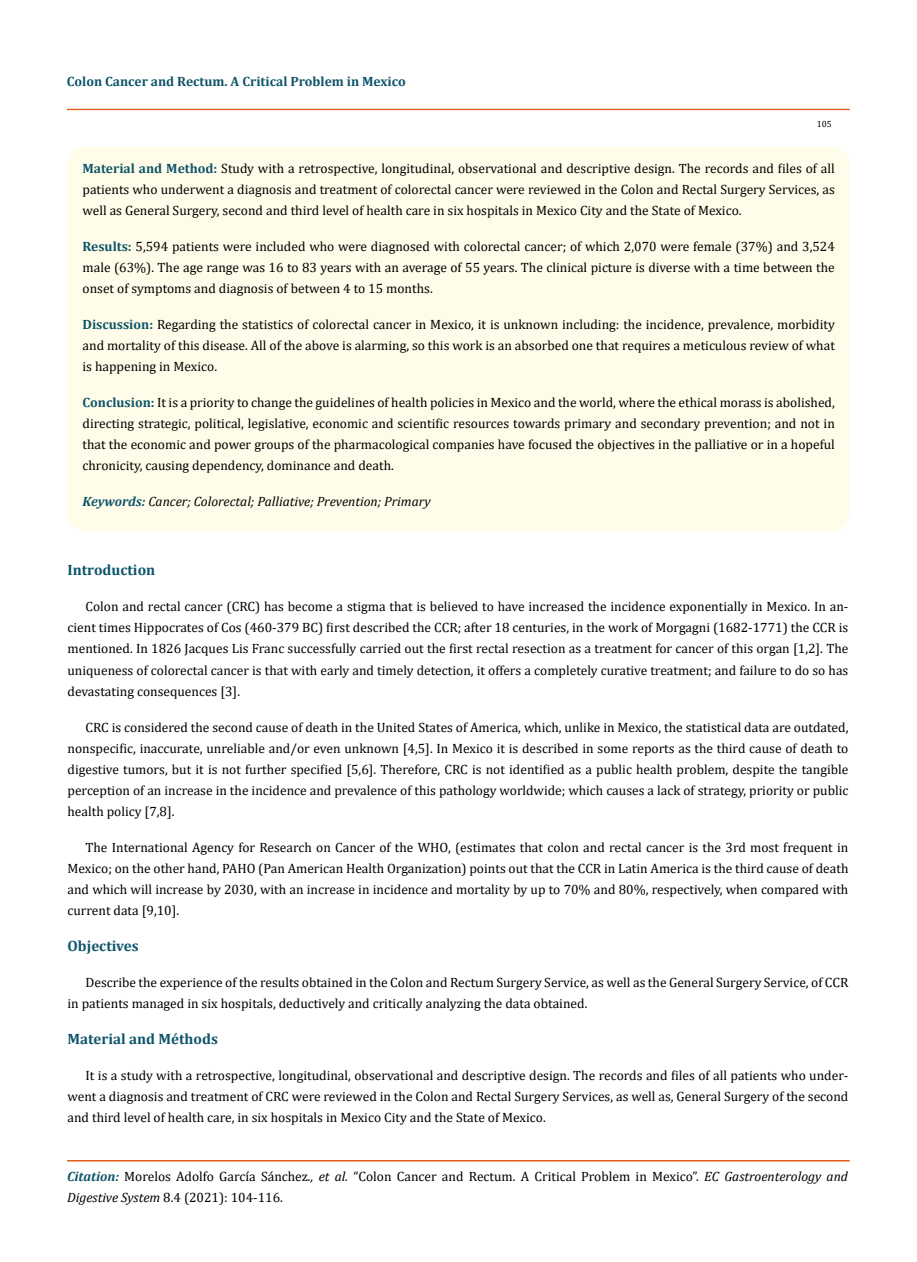
<style>
.page{position:relative;width:917px;height:1262px;background:#fff}
.page>*{position:absolute;margin:0;border:0;box-sizing:border-box;transform-origin:0 0}
.t1{font:700 15px "Cambria";color:#0e546a}
.t2{font:13.5px/21px "Cambria";color:#000;text-align:justify}
.t3{font:italic 13.5px "Cambria";color:#000}
.t4{font:700 13.5px "Cambria";color:#0e546a}
.t5{font:9px "Cambria";color:#000}
.s1{font-weight:700;color:#0e546a}
.s2{font-weight:700;font-style:italic;color:#0e546a}
.s3{font-style:italic}
</style>
<div class="page">
<div style="left:67px;top:109px;width:782px;height:1px;border:1px solid #e05d1a"></div>
<div style="left:67px;top:1160px;width:782px;height:1px;border:1px solid #e05d1a"></div>
<div style="left:67px;top:147px;width:782px;height:384px;background:#fffde9;border-radius:18px"></div>
<p class="t4" style="left:67px;top:72px;width:340px">Colon Cancer and Rectum. A Critical Problem in Mexico</p>
<p class="t5" style="left:816px;top:118px;width:16px">105</p>
<p class="t2" style="left:82px;top:157px;width:753px"><span class="s1">Material and Method:</span> Study with a retrospective, longitudinal, observational and descriptive design. The records and files of all patients who underwent a diagnosis and treatment of colorectal cancer were reviewed in the Colon and Rectal Surgery Services, as well as General Surgery, second and third level of health care in six hospitals in Mexico City and the State of Mexico.</p>
<p class="t2" style="left:82px;top:236px;width:753px"><span class="s1">Results:</span> 5,594 patients were included who were diagnosed with colorectal cancer; of which 2,070 were female (37%) and 3,524 male (63%). The age range was 16 to 83 years with an average of 55 years. The clinical picture is diverse with a time between the onset of symptoms and diagnosis of between 4 to 15 months.</p>
<p class="t2" style="left:82px;top:314px;width:753px"><span class="s1">Discussion:</span> Regarding the statistics of colorectal cancer in Mexico, it is unknown including: the incidence, prevalence, morbidity and mortality of this disease. All of the above is alarming, so this work is an absorbed one that requires a meticulous review of what is happening in Mexico.</p>
<p class="t2" style="left:82px;top:392px;width:753px"><span class="s1">Conclusion:</span> It is a priority to change the guidelines of health policies in Mexico and the world, where the ethical morass is abolished, directing strategic, political, legislative, economic and scientific resources towards primary and secondary prevention; and not in that the economic and power groups of the pharmacological companies have focused the objectives in the palliative or in a hopeful chronicity, causing dependency, dominance and death.</p>
<p class="t3" style="left:82px;top:492px;width:350px"><span class="s1">Keywords:</span> Cancer; Colorectal; Palliative; Prevention; Primary</p>
<p class="t1" style="left:67px;top:560px;width:89px">Introduction</p>
<p class="t2" style="left:67px;top:596px;width:782px;text-indent:18px">Colon and rectal cancer (CRC) has become a stigma that is believed to have increased the incidence exponentially in Mexico. In an&shy;cient times Hippocrates of Cos (460-379 BC) first described the CCR; after 18 centuries, in the work of Morgagni (1682-1771) the CCR is mentioned. In 1826 Jacques Lis Franc successfully carried out the first rectal resection as a treatment for cancer of this organ [1,2]. The uniqueness of colorectal cancer is that with early and timely detection, it offers a completely curative treatment; and failure to do so has devastating consequences [3].</p>
<p class="t2" style="left:67px;top:716px;width:782px;text-indent:18px">CRC is considered the second cause of death in the United States of America, which, unlike in Mexico, the statistical data are outdated, nonspecific, inaccurate, unreliable and/or even unknown [4,5]. In Mexico it is described in some reports as the third cause of death to digestive tumors, but it is not further specified [5,6]. Therefore, CRC is not identified as a public health problem, despite the tangible perception of an increase in the incidence and prevalence of this pathology worldwide; which causes a lack of strategy, priority or public health policy [7,8].</p>
<p class="t2" style="left:67px;top:836px;width:782px;text-indent:18px">The International Agency for Research on Cancer of the WHO, (estimates that colon and rectal cancer is the 3rd most frequent in Mexico; on the other hand, PAHO (Pan American Health Organization) points out that the CCR in Latin America is the third cause of death and which will increase by 2030, with an increase in incidence and mortality by up to 70% and 80%, respectively, when compared with current data [9,10].</p>
<p class="t1" style="left:67px;top:935px;width:73px">Objectives</p>
<p class="t2" style="left:67px;top:971px;width:782px;text-indent:18px">Describe the experience of the results obtained in the Colon and Rectum Surgery Service, as well as the General Surgery Service, of CCR in patients managed in six hospitals, deductively and critically analyzing the data obtained.</p>
<p class="t1" style="left:67px;top:1028px;width:152px">Material and Méthods</p>
<p class="t2" style="left:67px;top:1064px;width:782px;text-indent:18px">It is a study with a retrospective, longitudinal, observational and descriptive design. The records and files of all patients who under&shy;went a diagnosis and treatment of CRC were reviewed in the Colon and Rectal Surgery Services, as well as, General Surgery of the second and third level of health care, in six hospitals in Mexico City and the State of Mexico.</p>
<p class="t2" style="left:67px;top:1165px;width:782px"><span class="s2">Citation:</span> Morelos Adolfo García Sánchez<span class="s3">., et al.</span> “Colon Cancer and Rectum. A Critical Problem in Mexico”. <span class="s3">EC Gastroenterology and<br>Digestive System</span> 8.4 (2021): 104-116.</p>
</div>
